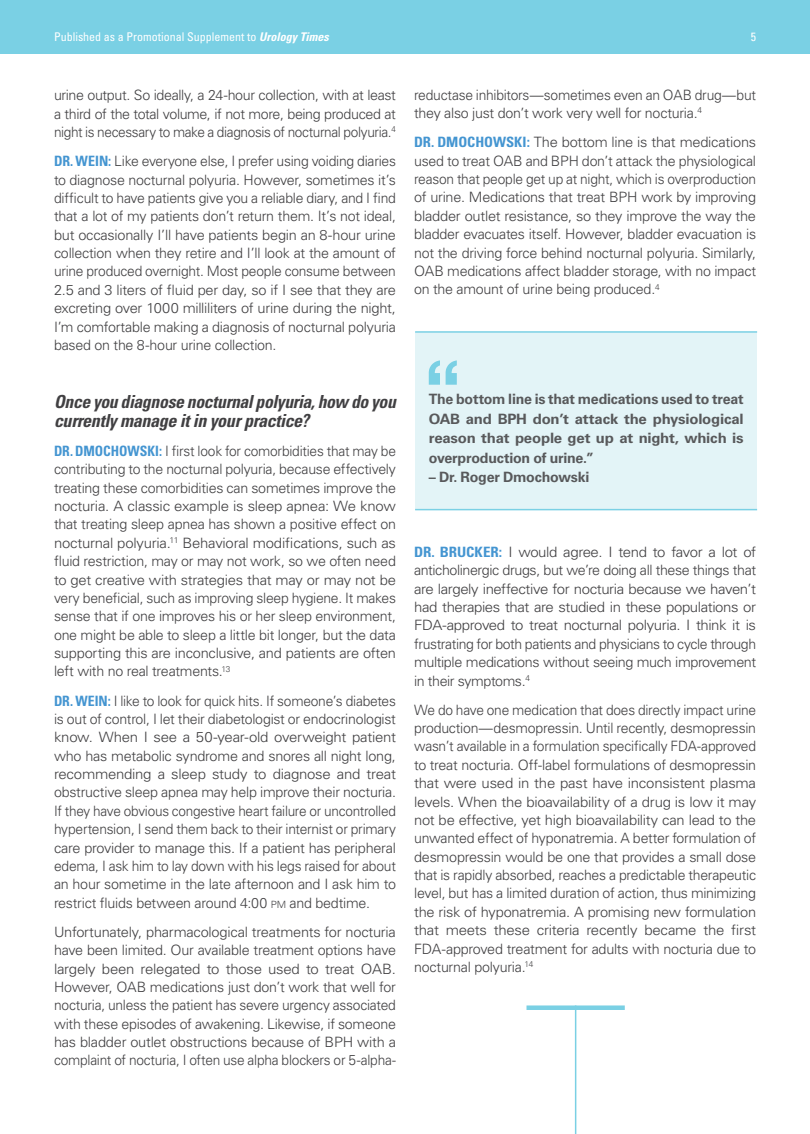
<style>
.page{position:relative;width:810px;height:1134px;background:#fff}
.page>*{position:absolute;margin:0;border:0;box-sizing:border-box;transform-origin:0 0}
.t1{font:italic 700 condensed 18px/18.3px "Univers LT Std";letter-spacing:-.02em;color:#414042}
.t2{font:300 14.25px/18.3px "Univers LT Std";letter-spacing:-.02em;color:#414042;text-align:justify}
.t3{font:300 14.25px/18.3px "Univers LT Std";letter-spacing:-.02em;color:#414042;text-align:justify;scale:.96 1}
.t4{font:300 14.25px/18.3px "Univers LT Std";letter-spacing:-.02em;color:#414042;text-align:justify;scale:1.05 1}
.t5{font:700 14.25px/19.5px "Univers LT Std";letter-spacing:-.015em;color:#58595b;text-align:justify}
.t6{font:condensed 12px "Univers LT Std";color:#fff}
.s1{font-weight:700;font-style:italic}
.s2{font-weight:700;font-stretch:condensed;color:#4495d1}
.s3{font-size:10.05px}
</style>
<div class="page">
<div style="left:0;top:0;width:810px;height:54px;background:#7ad0e4"></div>
<hr style="left:575px;top:1005px;width:1px;height:129px;background:#7ad0e4">
<div style="left:527px;top:1005px;width:98px;height:5px;background:#7ad0e4"></div>
<div style="left:415px;top:333px;width:342px;height:177px;background:#e3f4f7"></div>
<svg style="left:429px;top:360px;width:28px;height:25px"></svg>
<hr style="left:415px;top:331px;width:342px;height:2px;background:#7ad0e4">
<hr style="left:415px;top:509px;width:342px;height:1px;background:#7ad0e4">
<p class="t6" style="left:54px;top:29px;width:276px">Published as a Promotional Supplement to <span class="s1">Urology Times</span></p>
<p class="t6" style="left:751px;top:29px;width:7px">5</p>
<p class="t2" style="left:54px;top:86px;width:344px">urine output. So ideally, a 24-hour collection, with at least a third of the total volume, if not more, being produced at night is necessary to make a diagnosis of nocturnal polyuria.<sup>4</sup></p>
<p class="t2" style="left:54px;top:152px;width:344px"><span class="s2">DR. WEIN:</span> Like everyone else, I prefer using voiding diaries to diagnose nocturnal polyuria. However, sometimes it’s difficult to have patients give you a reliable diary, and I find that a lot of my patients don’t return them. It’s not ideal, but occasionally I’ll have patients begin an 8-hour urine collection when they retire and I’ll look at the amount of urine produced overnight. Most people consume between 2.5 and 3 liters of fluid per day, so if I see that they are excreting over 1000 milliliters of urine during the night, I’m comfortable making a diagnosis of nocturnal polyuria based on the 8-hour urine collection.</p>
<p class="t2" style="left:414px;top:86px;width:343px">reductase inhibitors—sometimes even an OAB drug—but they also just don’t work very well for nocturia.<sup>4</sup></p>
<p class="t2" style="left:414px;top:133px;width:344px"><span class="s2">DR. DMOCHOWSKI:</span> The bottom line is that medications used to treat OAB and BPH don’t attack the physiological reason that people get up at night, which is overproduction of urine. Medications that treat BPH work by improving bladder outlet resistance, so they improve the way the bladder evacuates itself. However, bladder evacuation is not the driving force behind nocturnal polyuria. Similarly, OAB medications affect bladder storage, with no impact on the amount of urine being produced.<sup>4</sup></p>
<p class="t1" style="left:54px;top:393px;width:343px">Once you diagnose nocturnal polyuria, how do you currently manage it in your practice?</p>
<p class="t3" style="left:54px;top:442px;width:358px"><span class="s2">DR. DMOCHOWSKI:</span> I first look for comorbidities that may be contributing to the nocturnal polyuria, because effectively treating these comorbidities can sometimes improve the nocturia. A classic example is sleep apnea: We know that treating sleep apnea has shown a positive effect on nocturnal polyuria.<sup>11</sup> Behavioral modifications, such as fluid restriction, may or may not work, so we often need to get creative with strategies that may or may not be very beneficial, such as improving sleep hygiene. It makes sense that if one improves his or her sleep environment, one might be able to sleep a little bit longer, but the data supporting this are inconclusive, and patients are often left with no real treatments.<sup>13</sup></p>
<p class="t2" style="left:54px;top:691px;width:344px"><span class="s2">DR. WEIN:</span> I like to look for quick hits. If someone’s diabetes is out of control, I let their diabetologist or endocrinologist know. When I see a 50-year-old overweight patient who has metabolic syndrome and snores all night long, recommending a sleep study to diagnose and treat obstructive sleep apnea may help improve their nocturia.<br>If they have obvious congestive heart failure or uncontrolled hypertension, I send them back to their internist or primary care provider to manage this. If a patient has peripheral edema, I ask him to lay down with his legs raised for about an hour sometime in the late afternoon and I ask him to restrict fluids between around 4:00 <span class="s3">pm</span> and bedtime.</p>
<p class="t2" style="left:54px;top:923px;width:344px">Unfortunately, pharmacological treatments for nocturia have been limited. Our available treatment options have largely been relegated to those used to treat OAB.<br>However, OAB medications just don’t work that well for nocturia, unless the patient has severe urgency associated with these episodes of awakening. Likewise, if someone has bladder outlet obstructions because of BPH with a complaint of nocturia, I often use alpha blockers or 5-alpha-</p>
<p class="t5" style="left:429px;top:390px;width:316px">The bottom line is that medications used to treat OAB and BPH don’t attack the physiological reason that people get up at night, which is overproduction of urine.”</p>
<p class="t5" style="left:429px;top:468px;width:162px">– Dr. Roger Dmochowski</p>
<p class="t4" style="left:414px;top:543px;width:327px"><span class="s2">DR. BRUCKER:</span> I would agree. I tend to favor a lot of anticholinergic drugs, but we’re doing all these things that are largely ineffective for nocturia because we haven’t had therapies that are studied in these populations or FDA-approved to treat nocturnal polyuria. I think it is frustrating for both patients and physicians to cycle through multiple medications without seeing much improvement in their symptoms.<sup>4</sup></p>
<p class="t3" style="left:414px;top:700px;width:358px">We do have one medication that does directly impact urine production—desmopressin. Until recently, desmopressin wasn’t available in a formulation specifically FDA-approved to treat nocturia. Off-label formulations of desmopressin that were used in the past have inconsistent plasma levels. When the bioavailability of a drug is low it may not be effective, yet high bioavailability can lead to the unwanted effect of hyponatremia. A better formulation of desmopressin would be one that provides a small dose that is rapidly absorbed, reaches a predictable therapeutic level, but has a limited duration of action, thus minimizing the risk of hyponatremia. A promising new formulation that meets these criteria recently became the first FDA-approved treatment for adults with nocturia due to nocturnal polyuria.<sup>14</sup></p>
</div>
